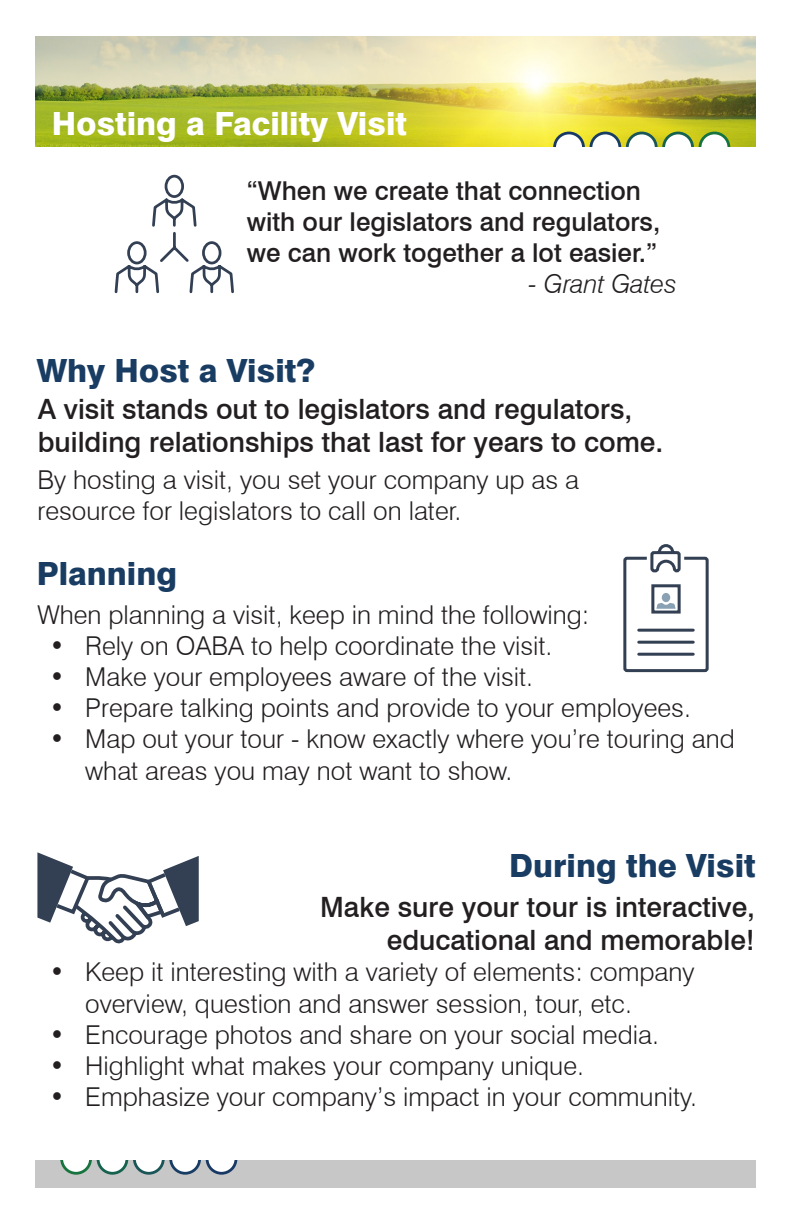
<style>
.page{position:relative;width:792px;height:1224px;background:#fff}
.page>*{position:absolute;margin:0;border:0;box-sizing:border-box;transform-origin:0 0}
.t1{font:800 32px "Swiss 721 BT";color:#193c63}
.t2{font:800 32px "Swiss 721 BT";color:#fff}
.t3{font:500 28px/33.6px "Swiss 721 BT";color:#231f20;text-align:right}
.t4{font:300 26px/31.2px "Swiss 721 BT";color:#231f20}
.t5{font:500 26px/31.2px "Swiss 721 BT";color:#231f20}
.t6{font:italic 300 26px "Swiss 721 BT";color:#231f20}
</style>
<div class="page">
<img style="left:36px;top:36px;width:720px;height:111px">
<div style="left:627px;top:133px;width:29px;height:29px;background:#fff;border-radius:50%"></div>
<div style="left:626px;top:132px;width:32px;height:31px;border:3px solid #1a5558;border-radius:50%"></div>
<div style="left:664px;top:133px;width:29px;height:29px;background:#fff;border-radius:50%"></div>
<div style="left:662px;top:132px;width:32px;height:31px;border:3px solid #15624e;border-radius:50%"></div>
<div style="left:700px;top:133px;width:29px;height:29px;background:#fff;border-radius:50%"></div>
<div style="left:699px;top:132px;width:31px;height:31px;border:3px solid #17743e;border-radius:50%"></div>
<div style="left:591px;top:133px;width:29px;height:29px;background:#fff;border-radius:50%"></div>
<div style="left:590px;top:132px;width:31px;height:31px;border:3px solid #183d64;border-radius:50%"></div>
<div style="left:555px;top:133px;width:28px;height:29px;background:#fff;border-radius:50%"></div>
<div style="left:553px;top:132px;width:32px;height:31px;border:3px solid #183965;border-radius:50%"></div>
<div style="left:36px;top:148px;width:720px;height:20px;background:#fff"></div>
<div style="left:36px;top:1159px;width:720px;height:29px;background:#c8c7c7"></div>
<div style="left:134px;top:1144px;width:29px;height:29px;background:#fff;border-radius:50%"></div>
<div style="left:133px;top:1143px;width:32px;height:32px;border:3px solid #1a5558;border-radius:50%"></div>
<div style="left:98px;top:1144px;width:29px;height:29px;background:#fff;border-radius:50%"></div>
<div style="left:97px;top:1143px;width:31px;height:32px;border:3px solid #15624e;border-radius:50%"></div>
<div style="left:62px;top:1144px;width:29px;height:29px;background:#fff;border-radius:50%"></div>
<div style="left:60px;top:1143px;width:32px;height:32px;border:3px solid #17743e;border-radius:50%"></div>
<div style="left:171px;top:1144px;width:29px;height:29px;background:#fff;border-radius:50%"></div>
<div style="left:169px;top:1143px;width:32px;height:32px;border:3px solid #183d64;border-radius:50%"></div>
<div style="left:207px;top:1144px;width:29px;height:29px;background:#fff;border-radius:50%"></div>
<div style="left:206px;top:1143px;width:31px;height:32px;border:3px solid #183965;border-radius:50%"></div>
<div style="left:36px;top:1140px;width:720px;height:20px;background:#fff"></div>
<svg style="left:113px;top:36px;width:122px;height:258px"></svg>
<svg style="left:623px;top:544px;width:86px;height:129px"></svg>
<div style="left:662px;top:593px;width:8px;height:9px;background:#8aa1b3;border-radius:50%"></div>
<div style="left:651px;top:584px;width:30px;height:30px;border:3px solid #334054"></div>
<hr style="left:639px;top:629px;width:54px;height:3px;background:#334054">
<hr style="left:639px;top:641px;width:54px;height:3px;background:#334054">
<hr style="left:639px;top:653px;width:54px;height:3px;background:#334054">
<svg style="left:37px;top:852px;width:162px;height:92px"></svg>
<p class="t2" style="left:52px;top:105px;width:357px">Hosting a Facility Visit</p>
<p class="t5" style="left:247px;top:175px;width:415px">“When we create that connection with our legislators and regulators, we can work together a lot easier.”</p>
<p class="t6" style="left:528px;top:268px;width:150px">- Grant Gates</p>
<p class="t1" style="left:37px;top:352px;width:280px">Why Host a Visit?</p>
<p class="t3" style="left:38px;top:392px;width:627px;text-align:left">A visit stands out to legislators and regulators, building relationships that last for years to come.</p>
<p class="t4" style="left:37px;top:464px;width:543px">By hosting a visit, you set your company up as a resource for legislators to call on later.</p>
<p class="t1" style="left:37px;top:555px;width:142px">Planning</p>
<p class="t4" style="left:37px;top:599px;width:553px">When planning a visit, keep in mind the following:</p>
<p class="t4" style="left:49px;top:630px;width:505px">• Rely on OABA to help coordinate the visit.</p>
<p class="t4" style="left:49px;top:661px;width:485px">• Make your employees aware of the visit.</p>
<p class="t4" style="left:49px;top:692px;width:643px">• Prepare talking points and provide to your employees.</p>
<p class="t4" style="left:85px;top:723px;width:651px;text-indent:-36px">• Map out your tour - know exactly where you’re touring and what areas you may not want to show.</p>
<p class="t1" style="left:509px;top:846px;width:248px">During the Visit</p>
<p class="t3" style="left:320px;top:890px;width:436px">Make sure your tour is interactive, educational and memorable!</p>
<p class="t4" style="left:85px;top:956px;width:611px;text-indent:-36px">• Keep it interesting with a variety of elements: company overview, question and answer session, tour, etc.</p>
<p class="t4" style="left:49px;top:1019px;width:611px">• Encourage photos and share on your social media.</p>
<p class="t4" style="left:49px;top:1050px;width:536px">• Highlight what makes your company unique.</p>
<p class="t4" style="left:49px;top:1081px;width:649px">• Emphasize your company’s impact in your community.</p>
</div>
